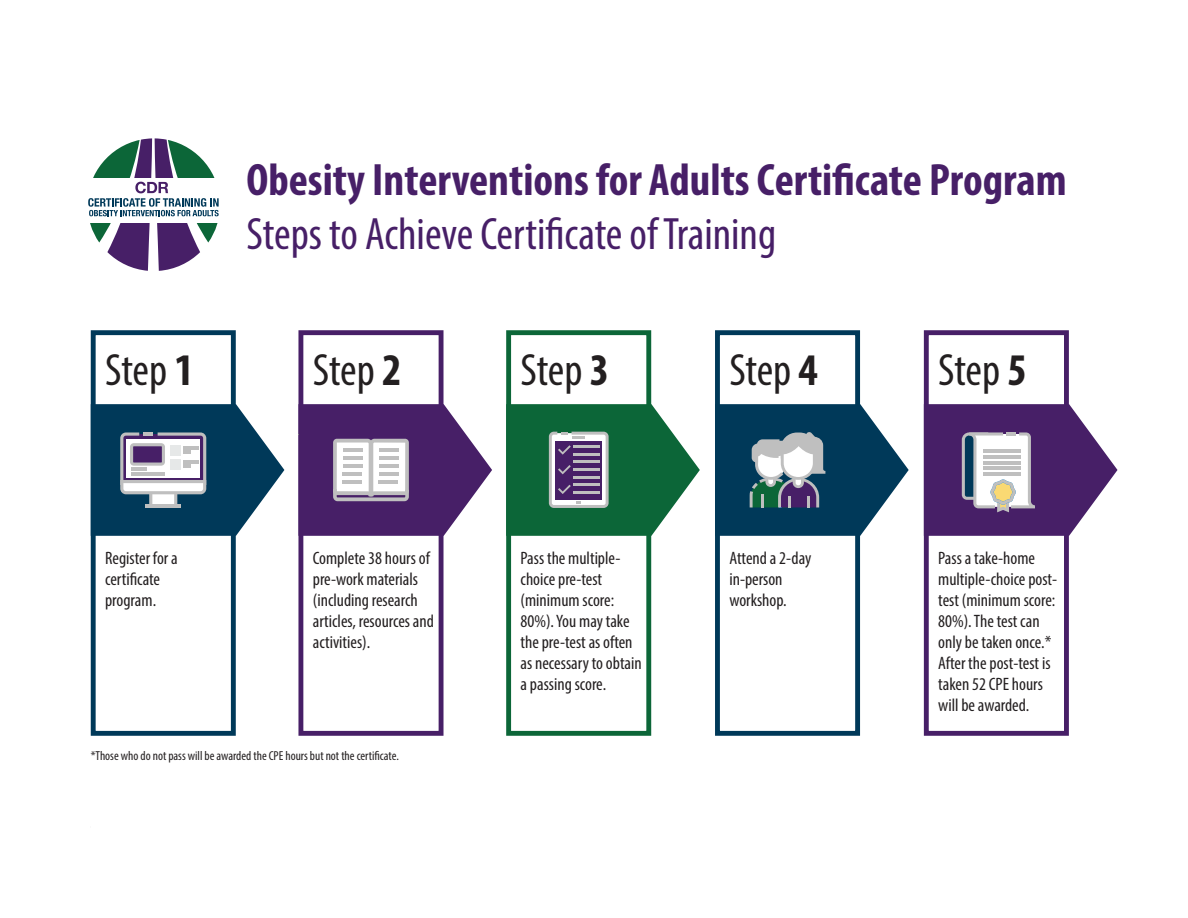
<style>
.page{position:relative;width:1188px;height:918px;background:#fff}
.page>*{position:absolute;margin:0;border:0;box-sizing:border-box;transform-origin:0 0}
.t1{font:700 condensed 45.6px "Myriad Pro";color:#471f67}
.t2{font:condensed 45.6px "Myriad Pro";color:#471f67}
.t3{font:condensed 45.45px "Myriad Pro";letter-spacing:-.005em;color:#231f20}
.t4{font:condensed 18px/21px "Myriad Pro";color:#231f20}
.t5{font:condensed 13.05px "Myriad Pro";color:#231f20}
.s1{font-weight:700}
</style>
<div class="page">
<div style="left:91px;top:330px;width:145px;height:406px;border:5px solid #003959"></div>
<div style="left:298px;top:330px;width:146px;height:406px;border:5px solid #471f67"></div>
<div style="left:506px;top:330px;width:145px;height:406px;border:5px solid #0c6638"></div>
<div style="left:715px;top:330px;width:145px;height:406px;border:5px solid #003959"></div>
<div style="left:924px;top:330px;width:145px;height:406px;border:5px solid #471f67"></div>
<svg style="left:924px;top:404px;width:194px;height:132px"></svg>
<svg style="left:506px;top:404px;width:194px;height:132px"></svg>
<hr style="left:573px;top:483px;width:27px;height:3px;background:#bfbfbf">
<hr style="left:573px;top:491px;width:27px;height:3px;background:#bfbfbf">
<svg style="left:91px;top:404px;width:193px;height:132px"></svg>
<hr style="left:131px;top:472px;width:34px;height:3px;background:#bfbfbf">
<div style="left:171px;top:445px;width:10px;height:10px;background:#e6e8e8"></div>
<div style="left:171px;top:459px;width:10px;height:10px;background:#e6e8e8"></div>
<svg style="left:298px;top:404px;width:194px;height:132px"></svg>
<hr style="left:343px;top:448px;width:20px;height:3px;background:#bfbfbf">
<hr style="left:343px;top:456px;width:20px;height:4px;background:#bfbfbf">
<hr style="left:343px;top:464px;width:19px;height:4px;background:#bfbfbf">
<hr style="left:343px;top:472px;width:19px;height:4px;background:#bfbfbf">
<hr style="left:342px;top:480px;width:20px;height:4px;background:#bfbfbf">
<hr style="left:379px;top:448px;width:20px;height:3px;background:#bfbfbf">
<hr style="left:379px;top:456px;width:20px;height:4px;background:#bfbfbf">
<hr style="left:379px;top:464px;width:20px;height:4px;background:#bfbfbf">
<hr style="left:379px;top:472px;width:19px;height:4px;background:#bfbfbf">
<hr style="left:379px;top:480px;width:19px;height:4px;background:#bfbfbf">
<svg style="left:715px;top:404px;width:194px;height:132px"></svg>
<svg style="left:88px;top:138px;width:131px;height:133px"></svg>
<h2 class="t3" style="left:105px;top:342px;width:90px">Step <span class="s1">1</span></h2>
<h1 class="t1" style="left:247px;top:151px;width:822px">Obesity Interventions for Adults Certificate Program</h1>
<h1 class="t2" style="left:247px;top:207px;width:531px">Steps to Achieve Certificate of Training</h1>
<h2 class="t3" style="left:313px;top:342px;width:90px">Step <span class="s1">2</span></h2>
<h2 class="t3" style="left:521px;top:342px;width:90px">Step <span class="s1">3</span></h2>
<h2 class="t3" style="left:729px;top:342px;width:90px">Step <span class="s1">4</span></h2>
<h2 class="t3" style="left:938px;top:342px;width:90px">Step <span class="s1">5</span></h2>
<p class="t4" style="left:105px;top:547px;width:74px">Register for a certificate program.</p>
<p class="t4" style="left:313px;top:547px;width:123px">Complete 38 hours of pre-work materials (including research articles, resources and activities).</p>
<p class="t4" style="left:521px;top:547px;width:123px">Pass the multiple&shy;choice pre-test (minimum score:<br>80%). You may take the pre-test as often as necessary to obtain a passing score.</p>
<p class="t4" style="left:729px;top:547px;width:83px">Attend a 2-day in-person workshop.</p>
<p class="t4" style="left:938px;top:547px;width:121px">Pass a take-home multiple-choice post&shy;test (minimum score:<br>80%). The test can only be taken once.*<br>After the post-test is taken 52 CPE hours will be awarded.</p>
<p class="t5" style="left:91px;top:748px;width:310px">*Those who do not pass will be awarded the CPE hours but not the certificate.</p>
</div>
